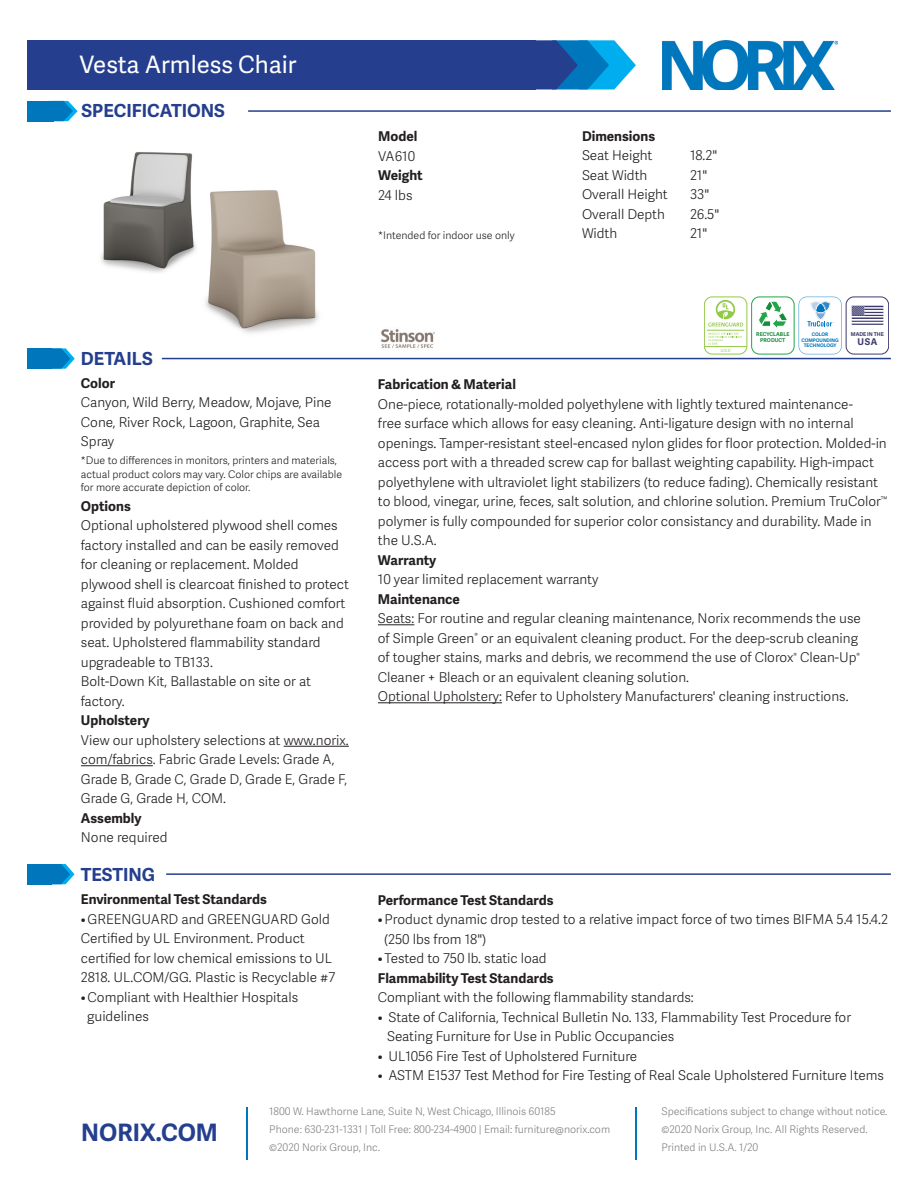
<style>
.page{position:relative;width:918px;height:1188px;background:#fff}
.page>*{position:absolute;margin:0;border:0;box-sizing:border-box;transform-origin:0 0}
.t1{font:24px "Adelle Sans";color:#fff}
.t2{font:700 24px "Adelle Sans";color:#253f8e}
.t3{font:700 18px "Adelle Sans";color:#253f8e}
.t4{font:300 13.5px/19.5px "Adelle Sans";color:#231f20}
.t5{font:700 13.5px "Adelle Sans";color:#231f20}
.t6{font:300 10.5px/18px "Adelle Sans";color:#808285}
.t7{font:300 10.5px/13.5px "Adelle Sans";color:#231f20}
.t8{font:700 9.3px "Adelle Sans";color:#3d3b6e}
.t9{font:700 5.25px/6.3px "Adelle Sans";color:#1a8b3d;text-align:center}
.t10{font:700 5.25px "Adelle Sans";color:#3d3b6e}
.t11{font:700 4.8px/5.8px "Adelle Sans";color:#0077bd;text-align:center}
</style>
<div class="page">
<img style="left:663px;top:40px;width:174px;height:50px">
<svg style="left:535px;top:40px;width:101px;height:49px;background:#2883c2"></svg>
<div style="left:27px;top:40px;width:508px;height:49px;background:#253f8e"></div>
<hr style="left:246px;top:1108px;width:2px;height:52px;background:#0077bd">
<hr style="left:636px;top:1108px;width:1px;height:52px;background:#0077bd">
<hr style="left:378px;top:624px;width:36px;height:1px;background:#231f20">
<hr style="left:378px;top:702px;width:124px;height:1px;background:#231f20">
<svg style="left:52px;top:348px;width:23px;height:21px"></svg>
<div style="left:27px;top:348px;width:25px;height:21px;background:#0077bd"></div>
<hr style="left:162px;top:358px;width:729px;height:1px;background:#253f8e">
<hr style="left:284px;top:746px;width:65px;height:1px;background:#231f20">
<hr style="left:81px;top:765px;width:72px;height:1px;background:#231f20">
<svg style="left:52px;top:864px;width:23px;height:20px"></svg>
<div style="left:27px;top:864px;width:25px;height:20px;background:#0077bd"></div>
<hr style="left:166px;top:873px;width:725px;height:2px;background:#253f8e">
<svg style="left:53px;top:101px;width:25px;height:20px"></svg>
<div style="left:27px;top:101px;width:26px;height:20px;background:#0077bd"></div>
<hr style="left:248px;top:110px;width:643px;height:2px;background:#253f8e">
<img style="left:381px;top:329px;width:54px;height:19px">
<img style="left:205px;top:190px;width:114px;height:143px">
<img style="left:101px;top:152px;width:95px;height:121px">
<div style="left:846px;top:297px;width:43px;height:57px;border:1px solid #3d3b6e;border-radius:8px"></div>
<svg style="left:852px;top:306px;width:31px;height:19px"></svg>
<div style="left:751px;top:297px;width:43px;height:57px;border:1px solid #23a649;border-radius:8px"></div>
<svg style="left:758px;top:301px;width:29px;height:27px"></svg>
<svg style="left:704px;top:297px;width:43px;height:57px"></svg>
<div style="left:704px;top:297px;width:43px;height:57px;border:1px solid #92c947;border-radius:8px"></div>
<hr style="left:704px;top:346px;width:43px;height:1px;background:#92c947">
<hr style="left:707px;top:330px;width:37px;height:1px;background:#92c947">
<svg style="left:708px;top:300px;width:35px;height:27px"></svg>
<svg style="left:708px;top:333px;width:34px;height:19px"></svg>
<svg style="left:799px;top:297px;width:43px;height:57px"></svg>
<p class="t1" style="left:79px;top:48px;width:219px">Vesta Armless Chair</p>
<p class="t3" style="left:82px;top:98px;width:145px">SPECIFICATIONS</p>
<p class="t5" style="left:378px;top:127px;width:41px">Model</p>
<p class="t4" style="left:378px;top:146px;width:38px">VA610</p>
<p class="t5" style="left:378px;top:166px;width:46px">Weight</p>
<p class="t4" style="left:378px;top:185px;width:36px">24 lbs</p>
<p class="t7" style="left:378px;top:228px;width:138px">*Intended for indoor use only</p>
<p class="t5" style="left:582px;top:126px;width:75px">Dimensions</p>
<p class="t4" style="left:582px;top:145px;width:72px">Seat Height</p>
<p class="t4" style="left:690px;top:145px;width:29px">18.2"</p>
<p class="t4" style="left:582px;top:165px;width:67px">Seat Width</p>
<p class="t4" style="left:690px;top:165px;width:19px">21"</p>
<p class="t4" style="left:582px;top:184px;width:87px">Overall Height</p>
<p class="t4" style="left:690px;top:184px;width:21px">33"</p>
<p class="t4" style="left:582px;top:204px;width:85px">Overall Depth</p>
<p class="t4" style="left:690px;top:204px;width:31px">26.5"</p>
<p class="t4" style="left:582px;top:223px;width:37px">Width</p>
<p class="t4" style="left:690px;top:223px;width:19px">21"</p>
<p class="t3" style="left:81px;top:346px;width:73px">DETAILS</p>
<p class="t5" style="left:81px;top:373px;width:36px">Color</p>
<p class="t4" style="left:81px;top:392px;width:252px">Canyon, Wild Berry, Meadow, Mojave, Pine<br>Cone, River Rock, Lagoon, Graphite, Sea<br>Spray</p>
<p class="t7" style="left:81px;top:454px;width:263px">*Due to differences in monitors, printers and materials, actual product colors may vary. Color chips are available for more accurate depiction of color.</p>
<p class="t5" style="left:81px;top:496px;width:51px">Options</p>
<p class="t4" style="left:81px;top:515px;width:270px">Optional upholstered plywood shell comes factory installed and can be easily removed for cleaning or replacement. Molded plywood shell is clearcoat finished to protect against fluid absorption. Cushioned comfort provided by polyurethane foam on back and seat. Upholstered flammability standard upgradeable to TB133.</p>
<p class="t4" style="left:81px;top:671px;width:232px">Bolt-Down Kit, Ballastable on site or at factory.</p>
<p class="t5" style="left:81px;top:711px;width:70px">Upholstery</p>
<p class="t4" style="left:81px;top:730px;width:269px">View our upholstery selections at www.norix. com/fabrics. Fabric Grade Levels: Grade A, Grade B, Grade C, Grade D, Grade E, Grade F, Grade G, Grade H, COM.</p>
<p class="t5" style="left:81px;top:808px;width:62px">Assembly</p>
<p class="t4" style="left:81px;top:827px;width:88px">None required</p>
<p class="t3" style="left:81px;top:861px;width:76px">TESTING</p>
<p class="t5" style="left:81px;top:889px;width:187px">Environmental Test Standards</p>
<p class="t4" style="left:81px;top:909px;width:256px">•GREENGUARD and GREENGUARD Gold Certified by UL Environment. Product certified for low chemical emissions to UL 2818. UL.COM/GG. Plastic is Recyclable #7</p>
<p class="t4" style="left:87px;top:987px;width:213px;text-indent:-6px">•Compliant with Healthier Hospitals guidelines</p>
<p class="t9" style="left:756px;top:331px;width:35px">RECYCLABLE<br>PRODUCT</p>
<p class="t11" style="left:801px;top:331px;width:39px">COLOR<br>COMPOUNDING<br>TECHNOLOGY</p>
<p class="t10" style="left:851px;top:330px;width:35px">MADE IN THE</p>
<p class="t8" style="left:857px;top:335px;width:21px">USA</p>
<p class="t5" style="left:378px;top:375px;width:140px">Fabrication &amp; Material</p>
<p class="t4" style="left:378px;top:394px;width:511px">One-piece, rotationally-molded polyethylene with lightly textured maintenance-<br>free surface which allows for easy cleaning. Anti-ligature design with no internal openings. Tamper-resistant steel-encased nylon glides for floor protection. Molded-in access port with a threaded screw cap for ballast weighting capability. High-impact polyethylene with ultraviolet light stabilizers (to reduce fading). Chemically resistant to blood, vinegar, urine, feces, salt solution, and chlorine solution. Premium TruColor<sup>™ </sup>polymer is fully compounded for superior color consistancy and durability. Made in the U.S.A.</p>
<p class="t5" style="left:378px;top:550px;width:60px">Warranty</p>
<p class="t4" style="left:378px;top:569px;width:222px">10 year limited replacement warranty</p>
<p class="t5" style="left:378px;top:589px;width:84px">Maintenance</p>
<p class="t4" style="left:378px;top:608px;width:485px">Seats: For routine and regular cleaning maintenance, Norix recommends the use of Simple Green<sup>®</sup> or an equivalent cleaning product. For the deep-scrub cleaning of tougher stains, marks and debris, we recommend the use of Clorox<sup>®</sup> Clean-Up<sup>® </sup>Cleaner + Bleach or an equivalent cleaning solution.</p>
<p class="t4" style="left:378px;top:686px;width:472px">Optional Upholstery: Refer to Upholstery Manufacturers' cleaning instructions.</p>
<p class="t5" style="left:378px;top:890px;width:177px">Performance Test Standards</p>
<p class="t4" style="left:384px;top:909px;width:505px;text-indent:-6px">•Product dynamic drop tested to a relative impact force of two times BIFMA 5.4 15.4.2 (250 lbs from 18")</p>
<p class="t4" style="left:378px;top:948px;width:170px">• Tested to 750 lb. static load</p>
<p class="t5" style="left:378px;top:968px;width:177px">Flammability Test Standards</p>
<p class="t4" style="left:378px;top:987px;width:317px">Compliant with the following flammability standards:</p>
<p class="t4" style="left:387px;top:1007px;width:465px;text-indent:-9px">• State of California, Technical Bulletin No. 133, Flammability Test Procedure for<br>Seating Furniture for Use in Public Occupancies</p>
<p class="t4" style="left:378px;top:1046px;width:261px">• UL1056 Fire Test of Upholstered Furniture</p>
<p class="t4" style="left:378px;top:1065px;width:508px">• ASTM E1537 Test Method for Fire Testing of Real Scale Upholstered Furniture Items</p>
<p class="t2" style="left:81px;top:1115px;width:138px">NORIX.COM</p>
<p class="t6" style="left:269px;top:1102px;width:288px">1800 W. Hawthorne Lane, Suite N, West Chicago, Illinois 60185</p>
<p class="t6" style="left:269px;top:1120px;width:342px">Phone: 630-231-1331 | Toll Free: 800-234-4900 | Email: furniture@norix.com ©2020 Norix Group, Inc.</p>
<p class="t6" style="left:662px;top:1102px;width:227px">Specifications subject to change without notice. ©2020 Norix Group, Inc. All Rights Reserved.<br>Printed in U.S.A. 1/20</p>
</div>
